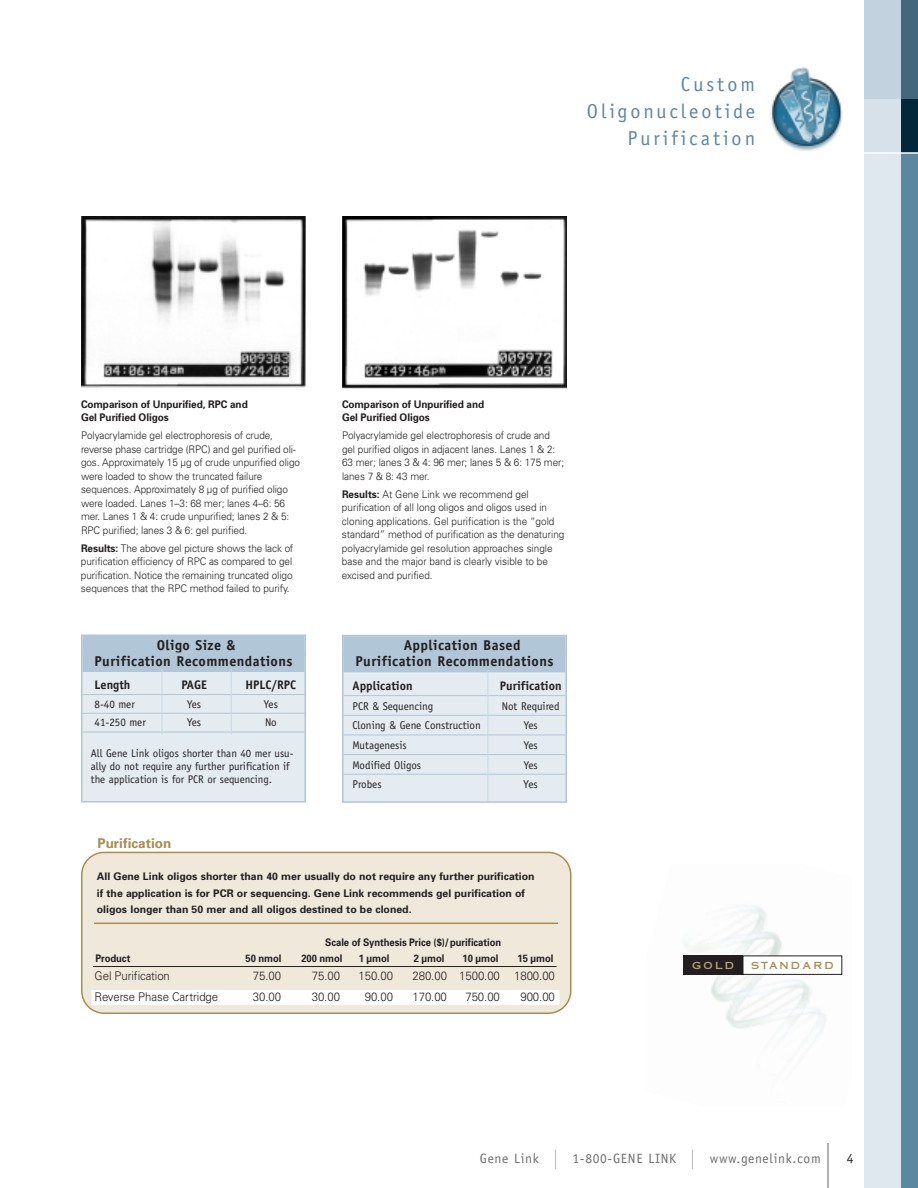
<style>
.page{position:relative;width:918px;height:1188px;background:#fff}
.page>*{position:absolute;margin:0;border:0;box-sizing:border-box;transform-origin:0 0}
.t1{font:20.1px/27px "Officina Sans";letter-spacing:.15em;color:#5c87a1;text-align:right}
.t2{font:700 14.25px/16.5px "Officina Sans";letter-spacing:.03em;color:#231f20;text-align:center}
.t3{font:13.5px "Officina Sans";letter-spacing:.05em;color:#6c6d70}
.t4{font:700 13.5px "Univers";color:#aa8c4f}
.t5{font:13.5px "Officina Sans";color:#231f20}
.t6{font:700 12.45px "Officina Sans";color:#231f20}
.t7{font:300 12px "Univers";letter-spacing:-.005em;color:#231f20;scale:.95 1}
.t8{font:11.25px "Officina Sans";color:#231f20}
.t9{font:11.1px/12.8px "Officina Sans";color:#231f20}
.t10{font:300 10.5px/13.5px "Univers";letter-spacing:-.005em;color:#231f20;scale:.95 1}
.t11{font:700 10.5px/16.5px "Univers";color:#231f20}
.t12{font:700 10.5px/13.5px "Univers";color:#231f20;scale:.95 1}
.t13{font:700 10.5px "Univers";color:#231f20;scale:.9 1}
.t14{font:9.75px "Copperplate Thirty One AB";letter-spacing:.235em;color:#aa8c4f}
.t15{font:9.75px "Copperplate Thirty One AB";color:#bca473}
.s1{font-weight:700}
.s2{font-family:"Helvetica Neue";font-weight:100;font-stretch:condensed;font-size:27px}
</style>
<div class="page">
<div style="left:864px;top:154px;width:38px;height:1034px;background:#e0e8ef"></div>
<div style="left:902px;top:146px;width:16px;height:1042px;background:#5c87a1"></div>
<div style="left:864px;top:0;width:54px;height:112px;background:#c3d2df"></div>
<div style="left:902px;top:0;width:16px;height:112px;background:#44677d"></div>
<img style="left:770px;top:67px;width:73px;height:84px">
<hr style="left:827px;top:1143px;width:2px;height:45px;background:#6c6d70">
<div style="left:864px;top:99px;width:54px;height:54px;background:#d6e1ea"></div>
<div style="left:902px;top:99px;width:16px;height:54px;background:#04283b"></div>
<div style="left:81px;top:852px;width:491px;height:162px;background:#f0e9db"></div>
<hr style="left:93px;top:966px;width:463px;height:1px;background:#231f20">
<div style="left:92px;top:990px;width:468px;height:15px;background:#fff"></div>
<hr style="left:94px;top:923px;width:464px;height:1px;background:#aa8c4f">
<img style="left:81px;top:216px;width:225px;height:172px">
<img style="left:342px;top:216px;width:225px;height:173px">
<div style="left:82px;top:635px;width:223px;height:167px;background:#e4ecf2"></div>
<div style="left:82px;top:636px;width:222px;height:20px;background:#b1c6d6"></div>
<div style="left:82px;top:652px;width:222px;height:20px;background:#b1c6d6"></div>
<hr style="left:82px;top:694px;width:222px;height:1px;background:#b1c6d6">
<hr style="left:82px;top:713px;width:222px;height:1px;background:#b1c6d6">
<hr style="left:82px;top:732px;width:222px;height:1px;background:#b1c6d6">
<div style="left:81px;top:634px;width:225px;height:168px;border:2px solid #b1c6d6"></div>
<hr style="left:162px;top:669px;width:1px;height:66px;background:#ccd9e4">
<hr style="left:231px;top:669px;width:1px;height:66px;background:#ccd9e4">
<div style="left:343px;top:636px;width:223px;height:166px;background:#e4ecf2"></div>
<div style="left:344px;top:636px;width:222px;height:20px;background:#b1c6d6"></div>
<div style="left:344px;top:653px;width:222px;height:19px;background:#b1c6d6"></div>
<hr style="left:344px;top:695px;width:222px;height:1px;background:#b1c6d6">
<hr style="left:344px;top:715px;width:222px;height:1px;background:#b1c6d6">
<hr style="left:344px;top:735px;width:222px;height:1px;background:#b1c6d6">
<hr style="left:344px;top:754px;width:222px;height:1px;background:#b1c6d6">
<hr style="left:344px;top:774px;width:222px;height:1px;background:#b1c6d6">
<div style="left:342px;top:635px;width:225px;height:168px;border:2px solid #b1c6d6"></div>
<hr style="left:488px;top:669px;width:1px;height:132px;background:#ccd9e4">
<img style="left:683px;top:905px;width:160px;height:133px">
<div style="left:683px;top:956px;width:60px;height:19px;background:#231f20"></div>
<div style="left:743px;top:956px;width:99px;height:18px;background:#fff"></div>
<div style="left:743px;top:956px;width:99px;height:19px;border:1px solid #231f20"></div>
<hr style="left:864px;top:152px;width:54px;height:2px;background:#fff">
<h1 class="t1" style="left:587px;top:72px;width:170px">Custom<br>Oligonucleotide<br>Purification</h1>
<p class="t12" style="left:81px;top:398px;width:177px">Comparison of Unpurified, RPC and<br>Gel Purified Oligos</p>
<p class="t10" style="left:81px;top:430px;width:232px">Polyacrylamide gel electrophoresis of crude, reverse phase cartridge (RPC) and gel purified oli&shy;gos. Approximately 15 µg of crude unpurified oligo were loaded to show the truncated failure sequences. Approximately 8 µg of purified oligo were loaded. Lanes 1–3: 68 mer; lanes 4–6: 56 mer. Lanes 1 &amp; 4: crude unpurified; lanes 2 &amp; 5:<br>RPC purified; lanes 3 &amp; 6: gel purified.</p>
<p class="t10" style="left:81px;top:542px;width:225px;text-align:justify"><span class="s1">Results:</span> The above gel picture shows the lack of purification efficiency of RPC as compared to gel purification. Notice the remaining truncated oligo sequences that the RPC method failed to purify.</p>
<h2 class="t2" style="left:95px;top:638px;width:199px">Oligo Size &amp;<br>Purification Recommendations</h2>
<p class="t6" style="left:94px;top:680px;width:37px">Length</p>
<p class="t6" style="left:181px;top:680px;width:27px">PAGE</p>
<p class="t6" style="left:245px;top:680px;width:52px">HPLC/RPC</p>
<p class="t8" style="left:94px;top:700px;width:42px">8-40 mer</p>
<p class="t8" style="left:187px;top:700px;width:16px">Yes</p>
<p class="t8" style="left:264px;top:700px;width:16px">Yes</p>
<p class="t8" style="left:94px;top:718px;width:53px">41-250 mer</p>
<p class="t8" style="left:187px;top:718px;width:16px">Yes</p>
<p class="t8" style="left:265px;top:718px;width:13px">No</p>
<p class="t9" style="left:91px;top:748px;width:204px">All Gene Link oligos shorter than 40 mer usu&shy;ally do not require any further purification if the application is for PCR or sequencing.</p>
<p class="t4" style="left:98px;top:838px;width:75px">Purification</p>
<p class="t12" style="left:342px;top:398px;width:151px">Comparison of Unpurified and<br>Gel Purified Oligos</p>
<p class="t10" style="left:342px;top:430px;width:236px">Polyacrylamide gel electrophoresis of crude and gel purified oligos in adjacent lanes. Lanes 1 &amp; 2:<br>63 mer; lanes 3 &amp; 4: 96 mer; lanes 5 &amp; 6: 175 mer; lanes 7 &amp; 8: 43 mer.</p>
<p class="t10" style="left:342px;top:488px;width:236px"><span class="s1">Results:</span> At Gene Link we recommend gel purification of all long oligos and oligos used in cloning applications. Gel purification is the “gold standard” method of purification as the denaturing polyacrylamide gel resolution approaches single base and the major band is clearly visible to be excised and purified.</p>
<h2 class="t2" style="left:356px;top:638px;width:199px;text-align:left;text-indent:48px">Application Based<br>Purification Recommendations</h2>
<p class="t6" style="left:352px;top:681px;width:62px">Application</p>
<p class="t6" style="left:500px;top:681px;width:63px">Purification</p>
<p class="t8" style="left:352px;top:702px;width:82px">PCR &amp; Sequencing</p>
<p class="t8" style="left:502px;top:702px;width:59px">Not Required</p>
<p class="t8" style="left:352px;top:721px;width:130px">Cloning &amp; Gene Construction</p>
<p class="t8" style="left:524px;top:721px;width:16px">Yes</p>
<p class="t8" style="left:352px;top:741px;width:56px">Mutagenesis</p>
<p class="t8" style="left:524px;top:741px;width:16px">Yes</p>
<p class="t8" style="left:352px;top:761px;width:70px">Modified Oligos</p>
<p class="t8" style="left:524px;top:761px;width:16px">Yes</p>
<p class="t8" style="left:352px;top:780px;width:31px">Probes</p>
<p class="t8" style="left:524px;top:780px;width:16px">Yes</p>
<p class="t11" style="left:97px;top:869px;width:439px">All Gene Link oligos shorter than 40 mer usually do not require any further purification if the application is for PCR or sequencing. Gene Link recommends gel purification of oligos longer than 50 mer and all oligos destined to be cloned.</p>
<p class="t13" style="left:325px;top:939px;width:197px">Scale of Synthesis Price ($)/purification</p>
<p class="t13" style="left:95px;top:954px;width:40px">Product</p>
<p class="t13" style="left:246px;top:954px;width:41px">50 nmol</p>
<p class="t13" style="left:301px;top:954px;width:47px">200 nmol</p>
<p class="t13" style="left:359px;top:954px;width:36px">1 µmol</p>
<p class="t13" style="left:414px;top:954px;width:36px">2 µmol</p>
<p class="t13" style="left:463px;top:954px;width:41px">10 µmol</p>
<p class="t13" style="left:518px;top:954px;width:41px">15 µmol</p>
<p class="t7" style="left:95px;top:971px;width:81px">Gel Purification</p>
<p class="t7" style="left:253px;top:971px;width:31px">75.00</p>
<p class="t7" style="left:312px;top:971px;width:31px">75.00</p>
<p class="t7" style="left:359px;top:971px;width:38px">150.00</p>
<p class="t7" style="left:412px;top:971px;width:151px">280.00 1500.00 1800.00</p>
<p class="t7" style="left:95px;top:993px;width:132px">Reverse Phase Cartridge</p>
<p class="t7" style="left:253px;top:993px;width:31px">30.00</p>
<p class="t7" style="left:312px;top:993px;width:31px">30.00</p>
<p class="t7" style="left:365px;top:993px;width:31px">90.00</p>
<p class="t7" style="left:412px;top:993px;width:38px">170.00</p>
<p class="t7" style="left:465px;top:993px;width:38px">750.00</p>
<p class="t7" style="left:520px;top:993px;width:38px">900.00</p>
<p class="t15" style="left:692px;top:962px;width:44px">GOLD</p>
<p class="t14" style="left:751px;top:962px;width:84px">STANDARD</p>
<p class="t3" style="left:480px;top:1153px;width:343px">Gene Link <span class="s2">l</span> 1-800-GENE LINK <span class="s2">l</span> www.genelink.com</p>
<p class="t5" style="left:847px;top:1153px;width:8px">4</p>
</div>
